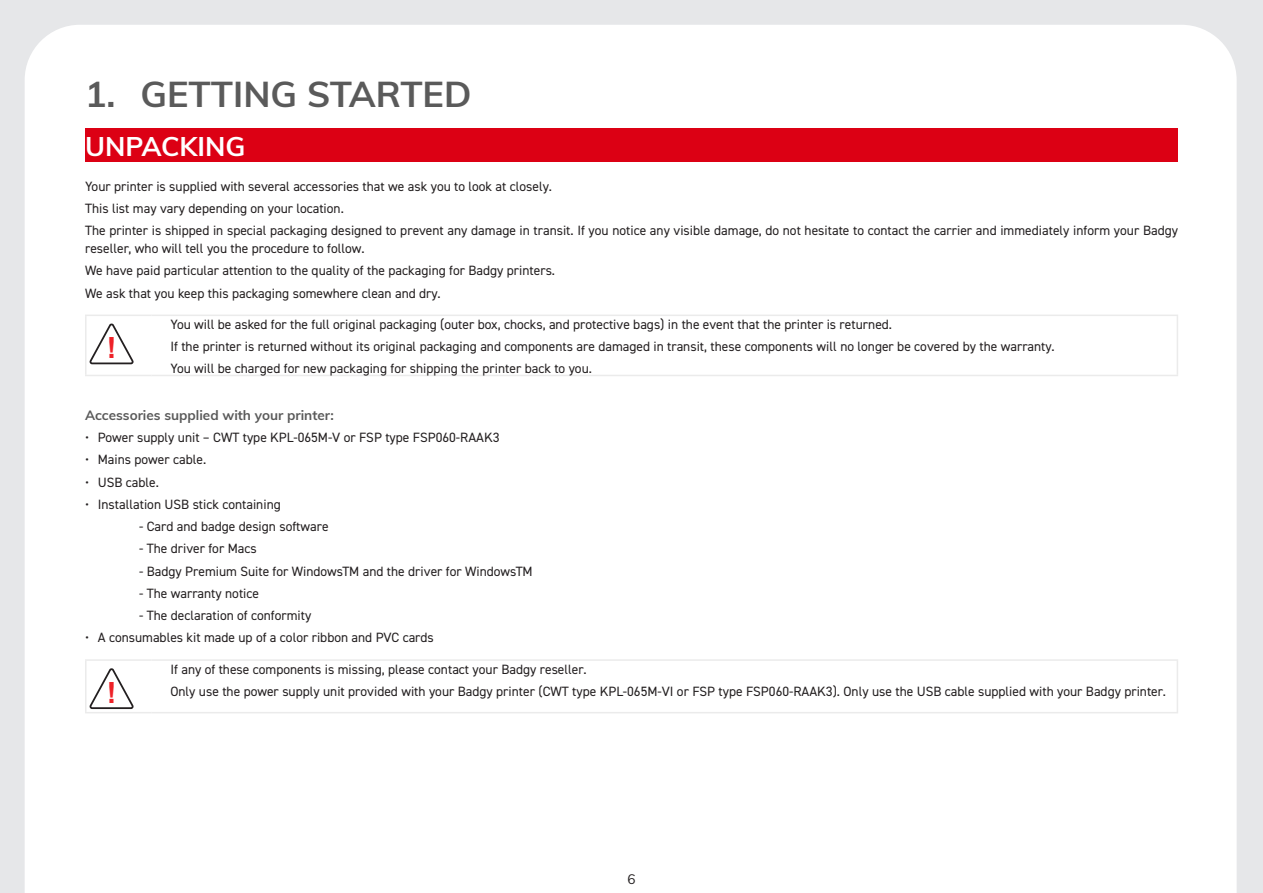
<style>
.page{position:relative;width:1263px;height:893px;background:#e6e7e9}
.page>*{position:absolute;margin:0;border:0;box-sizing:border-box;transform-origin:0 0}
.t1{font:700 36px "Muli";color:#5a5a5a}
.t2{font:700 29.25px "Arial";color:#ee2228}
.Heading_2_2021{font:700 27px "Muli";color:#fff}
.Body_2021{font:13.5px/18px "DIN2014";color:#231f20}
.Boxed_Body_2021{font:13.5px "DIN2014";color:#231f20}
.Heading_5_2021{font:700 13.5px "Muli";color:#5a5a5a}
.t3{font:13.5px "Muli";color:#231f20}
</style>
<div class="page">
<div style="left:25px;top:25px;width:1211px;height:868px;background:#fff"></div>
<div style="left:85px;top:128px;width:1093px;height:34px;background:#dc0014"></div>
<hr style="left:85px;top:315px;width:66px;height:1px;background:#ebebeb">
<hr style="left:85px;top:316px;width:2px;height:59px;background:#ebebeb">
<hr style="left:151px;top:315px;width:1027px;height:1px;background:#ebebeb">
<hr style="left:1177px;top:316px;width:1px;height:59px;background:#ebebeb">
<hr style="left:85px;top:375px;width:66px;height:1px;background:#ebebeb">
<hr style="left:151px;top:375px;width:1027px;height:1px;background:#ebebeb">
<svg style="left:88px;top:322px;width:46px;height:44px;background:#e5e4e5"></svg>
<hr style="left:85px;top:659px;width:66px;height:2px;background:#ebebeb">
<hr style="left:85px;top:661px;width:2px;height:51px;background:#ebebeb">
<hr style="left:151px;top:659px;width:1027px;height:2px;background:#ebebeb">
<hr style="left:1177px;top:661px;width:1px;height:51px;background:#ebebeb">
<hr style="left:85px;top:712px;width:66px;height:1px;background:#ebebeb">
<hr style="left:151px;top:712px;width:1027px;height:1px;background:#ebebeb">
<svg style="left:88px;top:666px;width:46px;height:44px;background:#e5e4e5"></svg>
<p class="t1" style="left:85px;top:68px;width:388px">1. GETTING STARTED</p>
<p class="Heading_2_2021" style="left:85px;top:126px;width:162px">UNPACKING</p>
<p class="Body_2021" style="left:85px;top:177px;width:468px">Your printer is supplied with several accessories that we ask you to look at closely.</p>
<p class="Body_2021" style="left:85px;top:199px;width:260px">This list may vary depending on your location.</p>
<p class="Body_2021" style="left:85px;top:221px;width:1094px">The printer is shipped in special packaging designed to prevent any damage in transit. If you notice any visible damage, do not hesitate to contact the carrier and immediately inform your Badgy reseller, who will tell you the procedure to follow.</p>
<p class="Body_2021" style="left:85px;top:261px;width:472px">We have paid particular attention to the quality of the packaging for Badgy printers.</p>
<p class="Body_2021" style="left:85px;top:284px;width:357px">We ask that you keep this packaging somewhere clean and dry.</p>
<p class="t2" style="left:107px;top:327px;width:11px">!</p>
<p class="Boxed_Body_2021" style="left:170px;top:316px;width:723px">You will be asked for the full original packaging (outer box, chocks, and protective bags) in the event that the printer is returned.</p>
<p class="Boxed_Body_2021" style="left:170px;top:338px;width:886px">If the printer is returned without its original packaging and components are damaged in transit, these components will no longer be covered by the warranty.</p>
<p class="Boxed_Body_2021" style="left:170px;top:360px;width:423px">You will be charged for new packaging for shipping the printer back to you.</p>
<p class="Heading_5_2021" style="left:85px;top:405px;width:250px">Accessories supplied with your printer:</p>
<p class="Body_2021" style="left:85px;top:428px;width:416px">• Power supply unit – CWT type KPL-065M-V or FSP type FSP060-RAAK3</p>
<p class="Body_2021" style="left:85px;top:450px;width:123px">• Mains power cable.</p>
<p class="Body_2021" style="left:85px;top:473px;width:75px">• USB cable.</p>
<p class="Body_2021" style="left:85px;top:495px;width:197px">• Installation USB stick containing</p>
<p class="Body_2021" style="left:139px;top:517px;width:191px">- Card and badge design software</p>
<p class="Body_2021" style="left:139px;top:539px;width:119px">- The driver for Macs</p>
<p class="Body_2021" style="left:139px;top:562px;width:395px">- Badgy Premium Suite for WindowsTM and the driver for WindowsTM</p>
<p class="Body_2021" style="left:139px;top:584px;width:122px">- The warranty notice</p>
<p class="Body_2021" style="left:139px;top:606px;width:174px">- The declaration of conformity</p>
<p class="Body_2021" style="left:85px;top:628px;width:350px">• A consumables kit made up of a color ribbon and PVC cards</p>
<p class="t2" style="left:107px;top:672px;width:11px">!</p>
<p class="Boxed_Body_2021" style="left:170px;top:660px;width:418px">If any of these components is missing, please contact your Badgy reseller.</p>
<p class="Boxed_Body_2021" style="left:170px;top:683px;width:997px">Only use the power supply unit provided with your Badgy printer (CWT type KPL-065M-VI or FSP type FSP060-RAAK3). Only use the USB cable supplied with your Badgy printer.</p>
<p class="t3" style="left:627px;top:869px;width:10px">6</p>
</div>
